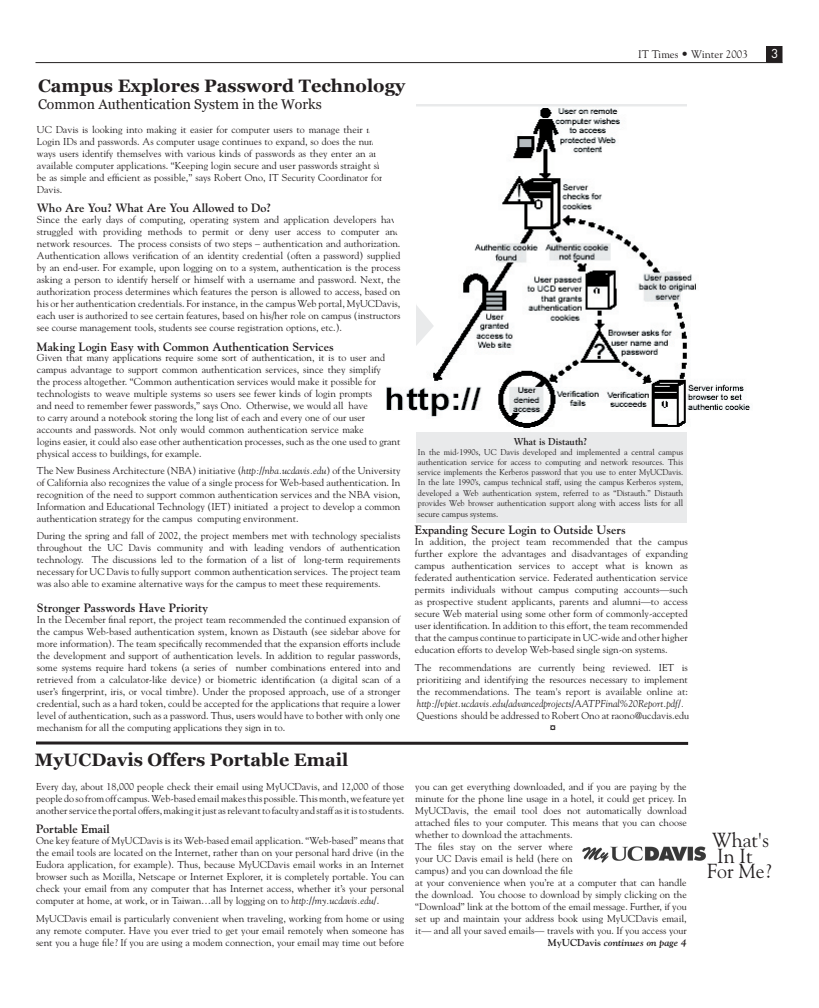
<style>
.page{position:relative;width:819px;height:1008px;background:#fff}
.page>*{position:absolute;margin:0;border:0;box-sizing:border-box;transform-origin:0 0}
.t1{font:20.3px/15.5px "Goudy";color:#231f20;text-align:center}
.t2{font:700 18px "Georgia";color:#231f20}
.t3{font:14px "Georgia";color:#231f20}
.t4{font:700 12px "Goudy";color:#231f20}
.t5{font:12px "Futura";color:#fff}
.t6{font:11px "Goudy";color:#231f20}
.t7{font:10px/12px "Goudy";color:#231f20;text-align:justify}
.t8{font:italic 10px "Goudy";color:#231f20}
.t9{font:italic 700 10px "Goudy";color:#231f20}
.t10{font:700 10px "Goudy";color:#231f20}
.t11{font:9px "Goudy";color:#231f20}
.t12{font:8.5px/10.3px "Goudy";color:#231f20;text-align:justify}
.s1{font-style:italic}
.s2{font-size:12px}
.s3{font-size:9px}
.s4{font-style:normal}
</style>
<div class="page">
<div style="left:767px;top:46px;width:15px;height:16px;background:#231f20"></div>
<div style="left:766px;top:46px;width:16px;height:17px;border:1px solid #231f20"></div>
<hr style="left:36px;top:62px;width:746px;height:1px;background:#231f20">
<div style="left:417px;top:104px;width:270px;height:418px;background:#e9eaeb"></div>
<img style="left:582px;top:846px;width:124px;height:17px">
<svg style="left:36px;top:741px;width:653px;height:4px;background:#5a5757"></svg>
<img style="left:386px;top:106px;width:365px;height:326px">
<h2 class="t2" style="left:38px;top:76px;width:369px">Campus Explores Password Technology</h2>
<h3 class="t3" style="left:38px;top:96px;width:285px">Common Authentication System in the Works</h3>
<p class="t7" style="left:37px;top:123px;width:365px">UC Davis is looking into making it easier for computer users to manage their multiple Login IDs and passwords. As computer usage continues to expand, so does the number of ways users identify themselves with various kinds of passwords as they enter an array of available computer applications. “Keeping login secure and user passwords straight should be as simple and efficient as possible,” says Robert Ono, IT Security Coordinator for UC Davis.</p>
<p class="t4" style="left:37px;top:201px;width:236px">Who Are You? What Are You Allowed to Do?</p>
<p class="t7" style="left:37px;top:213px;width:365px">Since the early days of computing, operating system and application developers have struggled with providing methods to permit or deny user access to computer and network resources. The process consists of two steps – authentication and authorization.<br>Authentication allows verification of an identity credential (often a password) supplied by an end-user. For example, upon logging on to a system, authentication is the process asking a person to identify herself or himself with a username and password. Next, the authorization process determines which features the person is allowed to access, based on his or her authentication credentials. For instance, in the campus Web portal, MyUCDavis, each user is authorized to see certain features, based on his/her role on campus (instructors see course management tools, students see course registration options, etc.).</p>
<p class="t4" style="left:37px;top:339px;width:298px">Making Login Easy with Common Authentication Services</p>
<p class="t7" style="left:37px;top:352px;width:365px;text-align:left">Given that many applications require some sort of authentication, it is to user and campus advantage to support common authentication services, since they simplify<br>the process altogether. “Common authentication services would make it possible for technologists to weave multiple systems so users see fewer kinds of login prompts<br>and need to remember fewer passwords,” says Ono. Otherwise, we would all have<br>to carry around a notebook storing the long list of each and every one of our user accounts and passwords. Not only would common authentication service make<br>logins easier, it could also ease other authentication processes, such as the one used to grant physical access to buildings, for example.</p>
<p class="t7" style="left:37px;top:465px;width:365px">The New Business Architecture (NBA) initiative (<span class="s1">http://nba.ucdavis.edu</span>) of the University of California also recognizes the value of a single process for Web-based authentication. In recognition of the need to support common authentication services and the NBA vision, Information and Educational Technology (IET) initiated a project to develop a common authentication strategy for the campus computing environment.</p>
<p class="t7" style="left:37px;top:529px;width:365px">During the spring and fall of 2002, the project members met with technology specialists throughout the UC Davis community and with leading vendors of authentication technology. The discussions led to the formation of a list of long-term requirements necessary for UC Davis to fully support common authentication services. The project team was also able to examine alternative ways for the campus to meet these requirements.</p>
<p class="t4" style="left:37px;top:601px;width:173px">Stronger Passwords Have Priority</p>
<p class="t7" style="left:37px;top:613px;width:365px">In the December final report, the project team recommended the continued expansion of the campus Web-based authentication system, known as Distauth (see sidebar above for more information). The team specifically recommended that the expansion efforts include the development and support of authentication levels. In addition to regular passwords, some systems require hard tokens (a series of number combinations entered into and retrieved from a calculator-like device) or biometric identification (a digital scan of a user’s fingerprint, iris, or vocal timbre). Under the proposed approach, use of a stronger credential, such as a hard token, could be accepted for the applications that require a lower level of authentication, such as a password. Thus, users would have to bother with only one mechanism for all the computing applications they sign in to.</p>
<h2 class="t2" style="left:35px;top:749px;width:315px">MyUCDavis Offers Portable Email</h2>
<p class="t7" style="left:36px;top:780px;width:370px">Every day, about 18,000 people check their email using MyUCDavis, and 12,000 of those people do so from off campus. Web-based email makes this possible. This month, we feature yet another service the portal offers, making it just as relevant to faculty and staff as it is to students.</p>
<p class="t4" style="left:36px;top:822px;width:75px">Portable Email</p>
<p class="t7" style="left:36px;top:835px;width:370px">One key feature of MyUCDavis is its Web-based email application. “Web-based” means that the email tools are located on the Internet, rather than on your personal hard drive (in the Eudora application, for example). Thus, because MyUCDavis email works in an Internet browser such as Mozilla, Netscape or Internet Explorer, it is completely portable. You can check your email from any computer that has Internet access, whether it’s your personal computer at home, at work, or in Taiwan…all by logging on to <span class="s1">http://my.ucdavis.edu/</span>.</p>
<p class="t7" style="left:36px;top:912px;width:370px">MyUCDavis email is particularly convenient when traveling, working from home or using any remote computer. Have you ever tried to get your email remotely when someone has sent you a huge file? If you are using a modem connection, your email may time out before</p>
<p class="t6" style="left:638px;top:47px;width:111px">IT Times <span class="s2">•</span> Winter 2003</p>
<p class="t5" style="left:771px;top:46px;width:9px">3</p>
<p class="t10" style="left:514px;top:435px;width:75px">What is Distauth?</p>
<p class="t12" style="left:418px;top:447px;width:267px">In the mid-1990s, UC Davis developed and implemented a central campus authentication service for access to computing and network resources. This service implements the Kerberos password that you use to enter MyUCDavis.<br>In the late 1990’s, campus technical staff, using the campus Kerberos system, developed a Web authentication system, referred to as “Distauth.” Distauth provides Web browser authentication support along <span class="s3">with access lists for all</span></p>
<p class="t11" style="left:418px;top:508px;width:82px">secure campus systems.</p>
<p class="t4" style="left:415px;top:523px;width:212px">Expanding Secure Login to Outside Users</p>
<p class="t7" style="left:415px;top:535px;width:274px">In addition, the project team recommended that the campus further explore the advantages and disadvantages of expanding campus authentication services to accept what is known as federated authentication service. Federated authentication service permits individuals without campus computing accounts—such as prospective student applicants, parents and alumni—to access secure Web material using some other form of commonly-accepted user identification. In addition to this effort, the team recommended that the campus continue to participate in UC-wide and other higher education efforts to develop Web-based single sign-on systems.</p>
<p class="t7" style="left:415px;top:661px;width:274px">The recommendations are currently being reviewed. IET is prioritizing and identifying the resources necessary to implement the recommendations. The team's report is available online at:</p>
<p class="t8" style="left:417px;top:697px;width:269px">http://vpiet.ucdavis.edu/advancedprojects/AATPFinal%20Report.pdf/.</p>
<p class="t7" style="left:417px;top:709px;width:274px">Questions should be addressed to Robert Ono at raono@ucdavis.edu</p>
<p class="t10" style="left:550px;top:721px;width:7px">¤</p>
<p class="t7" style="left:415px;top:780px;width:273px">you can get everything downloaded, and if you are paying by the</p>
<p class="t7" style="left:415px;top:792px;width:273px">minute for the phone line usage in a hotel, it could get pricey. In</p>
<p class="t7" style="left:415px;top:804px;width:273px">MyUCDavis, the email tool does not automatically download</p>
<p class="t7" style="left:415px;top:816px;width:273px">attached files to your computer. This means that you can choose</p>
<p class="t7" style="left:415px;top:828px;width:159px">whether to download the attachments.</p>
<p class="t7" style="left:415px;top:840px;width:159px">The files stay on the server where</p>
<p class="t7" style="left:415px;top:852px;width:159px">your UC Davis email is held (here on</p>
<p class="t7" style="left:415px;top:864px;width:159px">campus) and you can download the file</p>
<p class="t7" style="left:415px;top:876px;width:273px">at your convenience when you’re at a computer that can handle</p>
<p class="t7" style="left:415px;top:888px;width:273px">the download. You choose to download by simply clicking on the</p>
<p class="t7" style="left:415px;top:900px;width:273px">“Download” link at the bottom of the email message. Further, if you</p>
<p class="t7" style="left:415px;top:912px;width:273px">set up and maintain your address book using MyUCDavis email,</p>
<p class="t7" style="left:415px;top:924px;width:273px">it— and all your saved emails— travels with you. If you access your</p>
<p class="t9" style="left:548px;top:937px;width:140px"><span class="s4">MyUCDavis</span> continues on page 4</p>
<h1 class="t1" style="left:707px;top:832px;width:65px">What's<br>In It<br>For Me?</h1>
</div>
